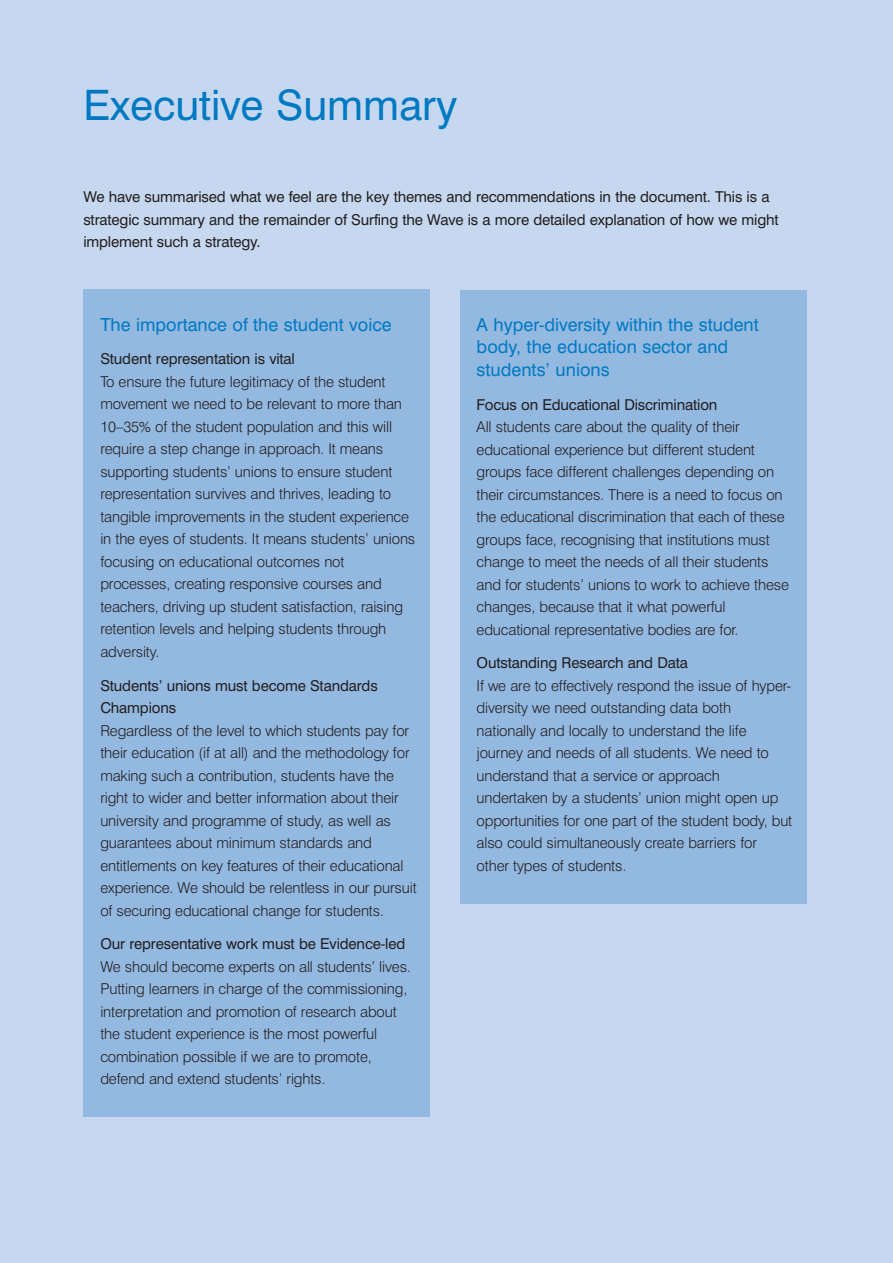
<style>
.page{position:relative;width:893px;height:1263px;background:#c6d8ef}
.page>*{position:absolute;margin:0;border:0;box-sizing:border-box;transform-origin:0 0}
.t1{font:42px "Swiss 721 BT";color:#0079c2}
.t2{font:18px/22.5px "Swiss 721 BT";color:#0079c2}
.t3{font:300 15px/22.5px "Swiss 721 BT";letter-spacing:-.01em;color:#231f20}
.t4{font:15px/22.5px "Swiss 721 BT";letter-spacing:-.01em;color:#231f20}
</style>
<div class="page">
<div style="left:83px;top:290px;width:347px;height:827px;background:#94b9e1"></div>
<div style="left:460px;top:290px;width:346px;height:614px;background:#94b9e1"></div>
<h1 class="t1" style="left:83px;top:84px;width:375px">Executive Summary</h1>
<p class="t4" style="left:83px;top:186px;width:697px">We have summarised what we feel are the key themes and recommendations in the document. This is a strategic summary and the remainder of Surfing the Wave is a more detailed explanation of how we might implement such a strategy.</p>
<p class="t2" style="left:100px;top:314px;width:293px">The importance of the student voice</p>
<p class="t4" style="left:100px;top:349px;width:196px">Student representation is vital</p>
<p class="t3" style="left:100px;top:372px;width:316px">To ensure the future legitimacy of the student movement we need to be relevant to more than 10–35% of the student population and this will require a step change in approach. It means supporting students’ unions to ensure student representation survives and thrives, leading to tangible improvements in the student experience in the eyes of students. It means students’ unions focusing on educational outcomes not processes, creating responsive courses and teachers, driving up student satisfaction, raising retention levels and helping students through adversity.</p>
<p class="t4" style="left:100px;top:675px;width:279px">Students’ unions must become Standards<br>Champions</p>
<p class="t3" style="left:100px;top:721px;width:318px">Regardless of the level to which students pay for their education (if at all) and the methodology for making such a contribution, students have the right to wider and better information about their university and programme of study, as well as guarantees about minimum standards and entitlements on key features of their educational experience. We should be relentless in our pursuit of securing educational change for students.</p>
<p class="t4" style="left:100px;top:934px;width:307px">Our representative work must be Evidence-led</p>
<p class="t3" style="left:100px;top:957px;width:312px">We should become experts on all students’ lives.<br>Putting learners in charge of the commissioning, interpretation and promotion of research about the student experience is the most powerful combination possible if we are to promote, defend and extend students’ rights.</p>
<p class="t2" style="left:477px;top:314px;width:284px">A hyper-diversity within the student body, the education sector and students’ unions</p>
<p class="t4" style="left:477px;top:394px;width:242px">Focus on Educational Discrimination</p>
<p class="t3" style="left:477px;top:417px;width:314px">All students care about the quality of their educational experience but different student groups face different challenges depending on their circumstances. There is a need to focus on the educational discrimination that each of these groups face, recognising that institutions must change to meet the needs of all their students and for students’ unions to work to achieve these changes, because that it what powerful educational representative bodies are for.</p>
<p class="t4" style="left:477px;top:653px;width:213px">Outstanding Research and Data</p>
<p class="t3" style="left:477px;top:676px;width:317px">If we are to effectively respond the issue of hyper&shy;diversity we need outstanding data both nationally and locally to understand the life journey and needs of all students. We need to understand that a service or approach undertaken by a students’ union might open up opportunities for one part of the student body, but also could simultaneously create barriers for other types of students.</p>
</div>
